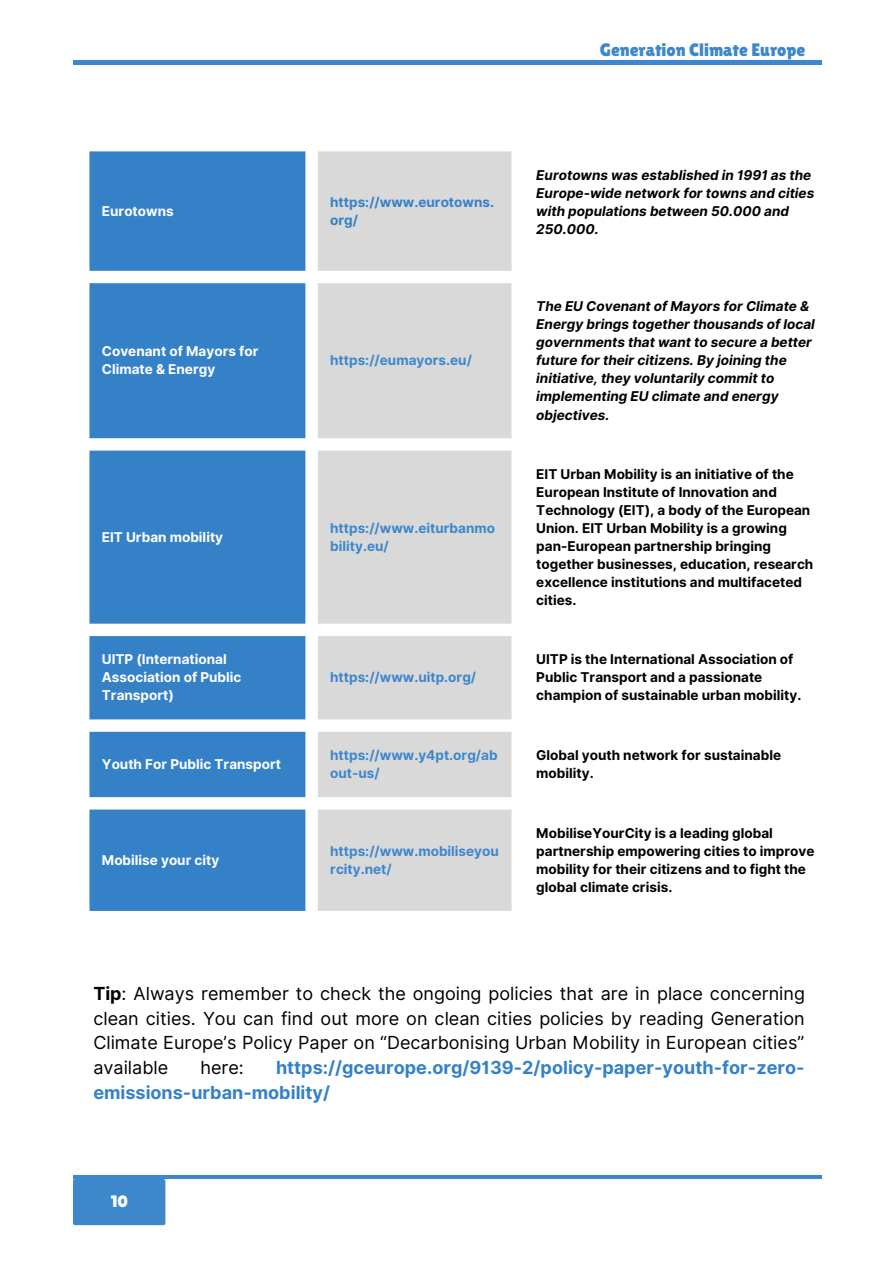
<style>
.page{position:relative;width:894px;height:1264px;background:#fff}
.page>*{position:absolute;margin:0;border:0;box-sizing:border-box;transform-origin:0 0}
.t1{font:18px/24.8px "Inter";color:#000;text-align:justify}
.t2{font:700 18px/24.8px "Inter";color:#3581c8}
.t3{font:18px "Lilita One";color:#3d87cb}
.t4{font:16.5px "Lilita One";color:#fff}
.t5{font:700 13.5px/18px "Inter";color:#000}
.t6{font:italic 700 13.5px/18px "Inter";color:#000}
.t7{font:700 13.5px/18px "Inter";color:#fff}
.t8{font:700 13.5px/18px "Inter";color:#3d87cb}
.t9{font:700 13.5px/18px "Inter";color:#3581c8}
.s1{font-weight:700}
</style>
<div class="page">
<hr style="left:73px;top:61px;width:748px;height:3px;background:#3d87cb">
<hr style="left:73px;top:1175px;width:748px;height:3px;background:#3d87cb">
<div style="left:73px;top:1178px;width:92px;height:47px;background:#3d87cb;border-radius:2px"></div>
<svg style="left:89px;top:151px;width:216px;height:759px;background:#488dcd"></svg>
<svg style="left:318px;top:151px;width:193px;height:759px;background:#dcdcdc"></svg>
<h1 class="t3" style="left:599px;top:39px;width:207px">Generation Climate Europe</h1>
<p class="t7" style="left:102px;top:202px;width:73px">Eurotowns</p>
<p class="t9" style="left:330px;top:193px;width:165px">https://www.eurotowns. org/</p>
<p class="t7" style="left:102px;top:342px;width:158px">Covenant of Mayors for<br>Climate &amp; Energy</p>
<p class="t8" style="left:330px;top:351px;width:143px">https://eumayors.eu/</p>
<p class="t7" style="left:102px;top:528px;width:123px">EIT Urban mobility</p>
<p class="t8" style="left:330px;top:519px;width:166px">https://www.eiturbanmo bility.eu/</p>
<p class="t7" style="left:102px;top:650px;width:141px">UITP (International<br>Association of Public<br>Transport)</p>
<p class="t8" style="left:330px;top:668px;width:147px">https://www.uitp.org/</p>
<p class="t6" style="left:536px;top:166px;width:279px">Eurotowns was established in 1991 as the<br>Europe-wide network for towns and cities with populations between 50.000 and<br>250.000.</p>
<p class="t6" style="left:536px;top:297px;width:280px">The EU Covenant of Mayors for Climate &amp; Energy brings together thousands of local governments that want to secure a better future for their citizens. By joining the initiative, they voluntarily commit to implementing EU climate and energy objectives.</p>
<p class="t5" style="left:536px;top:465px;width:278px">EIT Urban Mobility is an initiative of the European Institute of Innovation and Technology (EIT), a body of the European Union. EIT Urban Mobility is a growing pan-European partnership bringing together businesses, education, research excellence institutions and multifaceted cities.</p>
<p class="t5" style="left:536px;top:650px;width:266px">UITP is the International Association of<br>Public Transport and a passionate champion of sustainable urban mobility.</p>
<p class="t7" style="left:102px;top:755px;width:181px">Youth For Public Transport</p>
<p class="t8" style="left:330px;top:746px;width:169px">https://www.y4pt.org/ab out-us/</p>
<p class="t5" style="left:536px;top:746px;width:246px">Global youth network for sustainable mobility.</p>
<p class="t7" style="left:102px;top:850px;width:119px">Mobilise your city</p>
<p class="t8" style="left:330px;top:841px;width:170px">https://www.mobiliseyou rcity.net/</p>
<p class="t5" style="left:536px;top:823px;width:280px">MobiliseYourCity is a leading global partnership empowering cities to improve mobility for their citizens and to fight the global climate crisis.</p>
<p class="t1" style="left:93px;top:980px;width:713px"><span class="s1">Tip</span>: Always remember to check the ongoing policies that are in place concerning clean cities. You can find out more on clean cities policies by reading Generation Climate Europe’s Policy Paper on “Decarbonising Urban Mobility in European cities” available</p>
<h1 class="t2" style="left:93px;top:1055px;width:712px;text-indent:183px">https://gceurope.org/9139-2/policy-paper-youth-for-zero&shy;emissions-urban-mobility/</h1>
<h1 class="t1" style="left:200px;top:1055px;width:45px">here:</h1>
<p class="t4" style="left:111px;top:1191px;width:19px">10</p>
</div>
